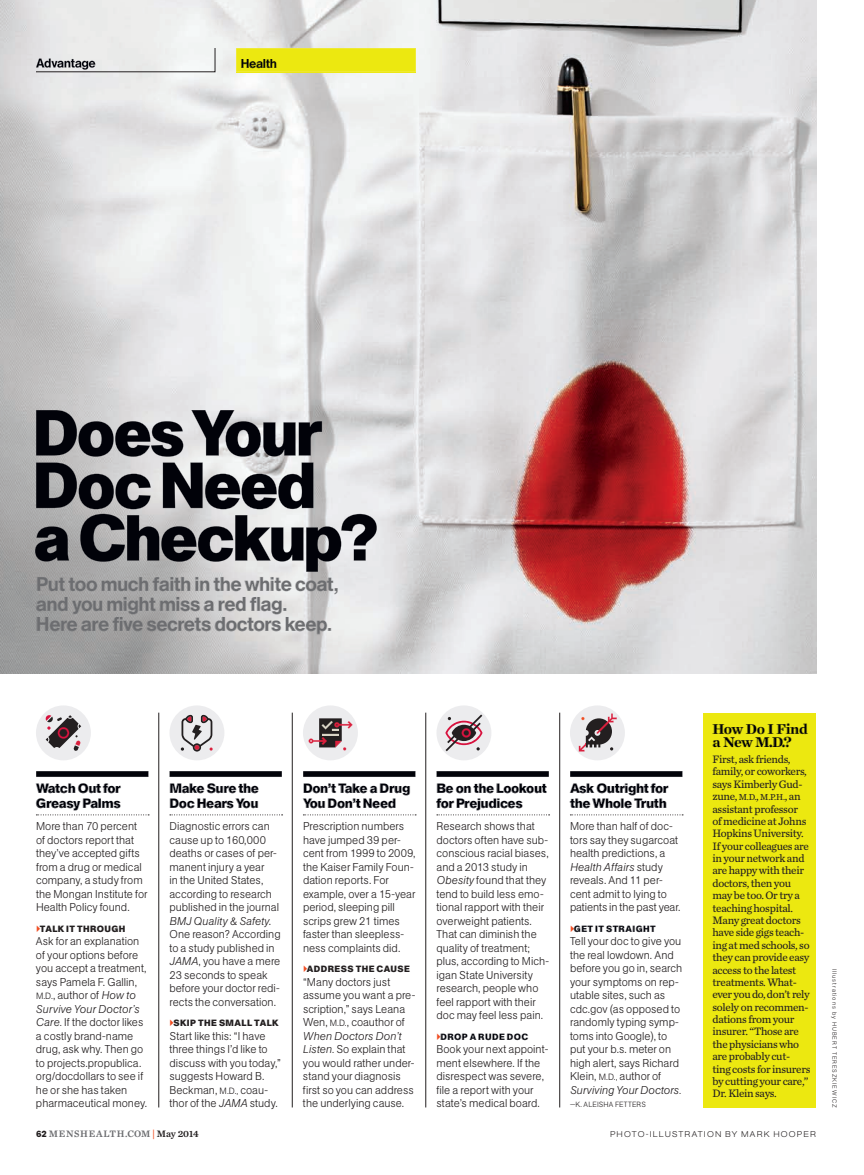
<style>
.page{position:relative;width:864px;height:1175px;background:#fff}
.page>*{position:absolute;margin:0;border:0;box-sizing:border-box;transform-origin:0 0}
.t1{font:700 64.5px/52.5px "AG Book Pro";letter-spacing:-.045em;color:#010209}
.t2{font:500 19.8px/19.8px "AG Book Pro";letter-spacing:-.025em;color:#6c6d70}
.t3{font:700 15px/13.5px "Chronicle Text G3";letter-spacing:-.03em;color:#010209}
.t4{font:700 13.5px/15px "AG Book Pro";letter-spacing:-.03em;color:#010209}
.t5{font:500 12.75px "AG Book Pro";letter-spacing:-.025em;color:#010209}
.t6{font:300 11.25px/13.5px "AG Book Pro";color:#231f20}
.t7{font:11.25px/12.5px "Chronicle Text G3";letter-spacing:-.025em;color:#231f20}
.t8{font:9.75px "Chronicle Text G3 Semi";letter-spacing:.035em;color:#6c6d70}
.t9{font:700 9px "AG Book Pro";letter-spacing:.045em;color:#231f20}
.t10{font:700 9px "AG Book Pro";letter-spacing:.04em;color:#010209}
.t11{font:9px "Chronicle Text G3";color:#231f20}
.t12{font:300 expanded 8.25px "AG Book Pro";letter-spacing:.14em;color:#231f20}
.t13{font:300 7.5px "AG Book Pro";letter-spacing:.025em;color:#231f20}
.t14{font:300 6px "AG Book Pro";letter-spacing:.155em;color:#231f20}
.s1{font-size:9px}
.s2{font-style:italic}
.s3{font-family:"AG Book Pro";font-weight:700;font-size:9px;color:#231f20}
.s4{font-size:10.5px;color:#f04d22}
.s5{color:#231f20}
.s6{font-size:11.25px}
</style>
<div class="page">
<img style="left:0;top:0;width:816px;height:674px">
<svg style="left:170px;top:771px;width:112px;height:6px"></svg>
<svg style="left:170px;top:814px;width:113px;height:1px"></svg>
<svg style="left:36px;top:771px;width:112px;height:6px"></svg>
<svg style="left:36px;top:814px;width:113px;height:1px"></svg>
<svg style="left:303px;top:771px;width:113px;height:6px"></svg>
<svg style="left:303px;top:814px;width:113px;height:1px"></svg>
<svg style="left:570px;top:771px;width:112px;height:6px"></svg>
<svg style="left:570px;top:814px;width:113px;height:1px"></svg>
<svg style="left:436px;top:771px;width:113px;height:6px"></svg>
<svg style="left:436px;top:814px;width:114px;height:1px"></svg>
<div style="left:704px;top:712px;width:112px;height:395px;background:#ece810"></div>
<img style="left:36px;top:410px;width:147px;height:47px">
<img style="left:191px;top:410px;width:131px;height:47px">
<img style="left:36px;top:462px;width:115px;height:47px">
<img style="left:163px;top:462px;width:150px;height:47px">
<img style="left:35px;top:526px;width:34px;height:35px">
<img style="left:80px;top:514px;width:45px;height:48px">
<img style="left:127px;top:514px;width:250px;height:58px">
<img style="left:37px;top:577px;width:28px;height:14px">
<img style="left:69px;top:577px;width:28px;height:14px">
<img style="left:102px;top:577px;width:46px;height:14px">
<img style="left:153px;top:577px;width:38px;height:14px">
<img style="left:196px;top:577px;width:13px;height:14px">
<img style="left:214px;top:577px;width:27px;height:14px">
<img style="left:245px;top:577px;width:46px;height:14px">
<img style="left:295px;top:577px;width:43px;height:17px">
<img style="left:36px;top:597px;width:32px;height:14px">
<img style="left:72px;top:600px;width:30px;height:14px">
<img style="left:107px;top:597px;width:49px;height:17px">
<img style="left:160px;top:597px;width:40px;height:14px">
<svg style="left:204px;top:600px;width:10px;height:11px"></svg>
<img style="left:219px;top:597px;width:27px;height:14px">
<img style="left:250px;top:597px;width:36px;height:17px">
<img style="left:37px;top:616px;width:40px;height:15px">
<img style="left:81px;top:620px;width:28px;height:11px">
<img style="left:113px;top:616px;width:30px;height:15px">
<img style="left:147px;top:617px;width:64px;height:14px">
<img style="left:215px;top:616px;width:66px;height:15px">
<img style="left:286px;top:616px;width:45px;height:18px">
<hr style="left:159px;top:712px;width:1px;height:395px;background:#231f20">
<hr style="left:292px;top:712px;width:1px;height:395px;background:#231f20">
<hr style="left:426px;top:712px;width:1px;height:395px;background:#231f20">
<hr style="left:559px;top:712px;width:1px;height:395px;background:#231f20">
<div style="left:36px;top:705px;width:55px;height:55px;background:#ececee;border-radius:50%"></div>
<svg style="left:45px;top:715px;width:36px;height:39px"></svg>
<div style="left:436px;top:705px;width:55px;height:55px;background:#ececee;border-radius:50%"></div>
<svg style="left:445px;top:714px;width:38px;height:37px"></svg>
<div style="left:303px;top:705px;width:55px;height:55px;background:#ececee;border-radius:50%"></div>
<svg style="left:309px;top:718px;width:44px;height:32px"></svg>
<div style="left:169px;top:705px;width:55px;height:55px;background:#ececee;border-radius:50%"></div>
<svg style="left:181px;top:715px;width:32px;height:36px"></svg>
<div style="left:570px;top:705px;width:55px;height:55px;background:#ececee;border-radius:50%"></div>
<svg style="left:579px;top:713px;width:38px;height:38px"></svg>
<svg style="left:36px;top:48px;width:179px;height:24px"></svg>
<img style="left:236px;top:48px;width:180px;height:24px">
<svg style="left:241px;top:59px;width:35px;height:9px"></svg>
<p class="t5" style="left:241px;top:55px;width:38px">Health</p>
<h1 class="t1" style="left:32px;top:406px;width:347px">Does Your<br>Doc Need<br>a Checkup?</h1>
<h2 class="t2" style="left:36px;top:574px;width:304px">Put too much faith in the white coat, and you might miss a red flag.<br>Here are five secrets doctors keep.</h2>
<p class="t4" style="left:36px;top:780px;width:86px">Watch Out for<br>Greasy Palms</p>
<p class="t6" style="left:36px;top:819px;width:113px">More than 70 percent of doctors report that they’ve accepted gifts from a drug or medical company, a study from the Mongan Institute for<br>Health Policy found.</p>
<p class="t9" style="left:40px;top:922px;width:87px">TALK IT THROUGH</p>
<p class="t6" style="left:36px;top:934px;width:113px">Ask for an explanation of your options before you accept a treatment, says Pamela F. Gallin,<br><span class="s1">M.D.</span>, author of <span class="s2">How to<br>Survive Your Doctor’s<br>Care.</span> If the doctor likes a costly brand-name drug, ask why. Then go to projects.propublica. org/docdollars to see if he or she has taken pharmaceutical money.</p>
<p class="t4" style="left:170px;top:780px;width:91px">Make Sure the<br>Doc Hears You</p>
<p class="t6" style="left:169px;top:819px;width:113px">Diagnostic errors can cause up to 160,000 deaths or cases of per&shy;manent injury a year<br>in the United States, according to research published in the journal<br><span class="s2">BMJ Quality &amp; Safety</span>.<br>One reason? According to a study published in<br><span class="s2">JAMA</span>, you have a mere<br>23 seconds to speak before your doctor redi&shy;rects the conversation.</p>
<p class="t9" style="left:173px;top:1017px;width:107px">SKIP THE SMALL TALK</p>
<p class="t6" style="left:169px;top:1028px;width:113px">Start like this: “I have three things I’d like to discuss with you today,” suggests Howard B.<br>Beckman, <span class="s1">M.D.,</span> coau&shy;thor of the <span class="s2">JAMA</span> study.</p>
<p class="t8" style="left:36px;top:1126px;width:164px"><span class="s3">62</span> MENSHEALTH.COM <span class="s4">|</span> <span class="s5">May 2014</span></p>
<p class="t4" style="left:303px;top:780px;width:109px">Don’t Take a Drug<br>You Don’t Need</p>
<p class="t6" style="left:303px;top:819px;width:114px">Prescription numbers have jumped 39 per&shy;cent from 1999 to 2009, the Kaiser Family Foun&shy;dation reports. For example, over a 15-year period, sleeping pill scrips grew 21 times faster than sleepless&shy;ness complaints did.</p>
<p class="t9" style="left:307px;top:963px;width:104px">ADDRESS THE CAUSE</p>
<p class="t6" style="left:303px;top:974px;width:114px">“Many doctors just assume you want a pre&shy;scription,” says Leana<br>Wen, <span class="s1">M.D.</span>, coauthor of<br><span class="s2">When Doctors Don’t<br>Listen.</span> So explain that you would rather under&shy;stand your diagnosis first so you can address the underlying cause.</p>
<p class="t4" style="left:436px;top:780px;width:112px">Be on the Lookout for Prejudices</p>
<p class="t6" style="left:436px;top:819px;width:114px">Research shows that doctors often have sub&shy;conscious racial biases, and a 2013 study in<br><span class="s2">Obesity</span> found that they tend to build less emo&shy;tional rapport with their overweight patients.<br>That can diminish the quality of treatment; plus, according to Mich&shy;igan State University research, people who feel rapport with their doc may feel less pain.</p>
<p class="t10" style="left:440px;top:1030px;width:89px">DROP A RUDE DOC</p>
<p class="t6" style="left:436px;top:1042px;width:113px">Book your next appoint&shy;ment elsewhere. If the disrespect was severe, file a report with your state’s medical board.</p>
<p class="t4" style="left:570px;top:780px;width:100px">Ask Outright for the Whole Truth</p>
<p class="t6" style="left:570px;top:819px;width:112px">More than half of doc&shy;tors say they sugarcoat health predictions, a<br><span class="s2">Health Affairs</span> study reveals. And 11 per&shy;cent admit to lying to patients in the past year.</p>
<p class="t10" style="left:574px;top:922px;width:83px">GET IT STRAIGHT</p>
<p class="t6" style="left:570px;top:934px;width:114px">Tell your doc to give you the real lowdown. And before you go in, search your symptoms on rep&shy;utable sites, such as cdc.gov (as opposed to randomly typing symp&shy;toms into Google), to put your b.s. meter on high alert, says Richard<br>Klein, <span class="s1">M.D.,</span> author of<br><span class="s2">Surviving Your Doctors.</span></p>
<p class="t13" style="left:570px;top:1099px;width:77px">—K. ALEISHA FETTERS</p>
<h3 class="t3" style="left:712px;top:721px;width:97px">How Do I Find a New M.D.?</h3>
<p class="t7" style="left:712px;top:752px;width:96px">First, ask friends, family, or coworkers, says Kimberly Gud-</p>
<p class="t11" style="left:712px;top:790px;width:90px"><span class="s6">zune,</span> M.D.<span class="s6">,</span> M.P.H.<span class="s6">, an</span></p>
<p class="t7" style="left:712px;top:802px;width:100px">assistant professor<br>of medicine at Johns<br>Hopkins University.<br>If your colleagues are in your network and are happy with their doctors, then you may be too. Or try a teaching hospital.<br>Many great doctors have side gigs teach&shy;ing at med schools, so they can provide easy access to the latest treatments. What&shy;ever you do, don’t rely solely on recommen&shy;dations from your insurer. “Those are the physicians who are probably cut&shy;ting costs for insurers by cutting your care,”<br>Dr. Klein says.</p>
<p class="t12" style="left:610px;top:1129px;width:207px">PHOTO-ILLUSTRATION BY MARK HOOPER</p>
<p class="t14" style="left:838px;top:968px;width:140px;rotate:90deg">Illustrations by HUBERT TERESZKIEWICZ</p>
</div>
